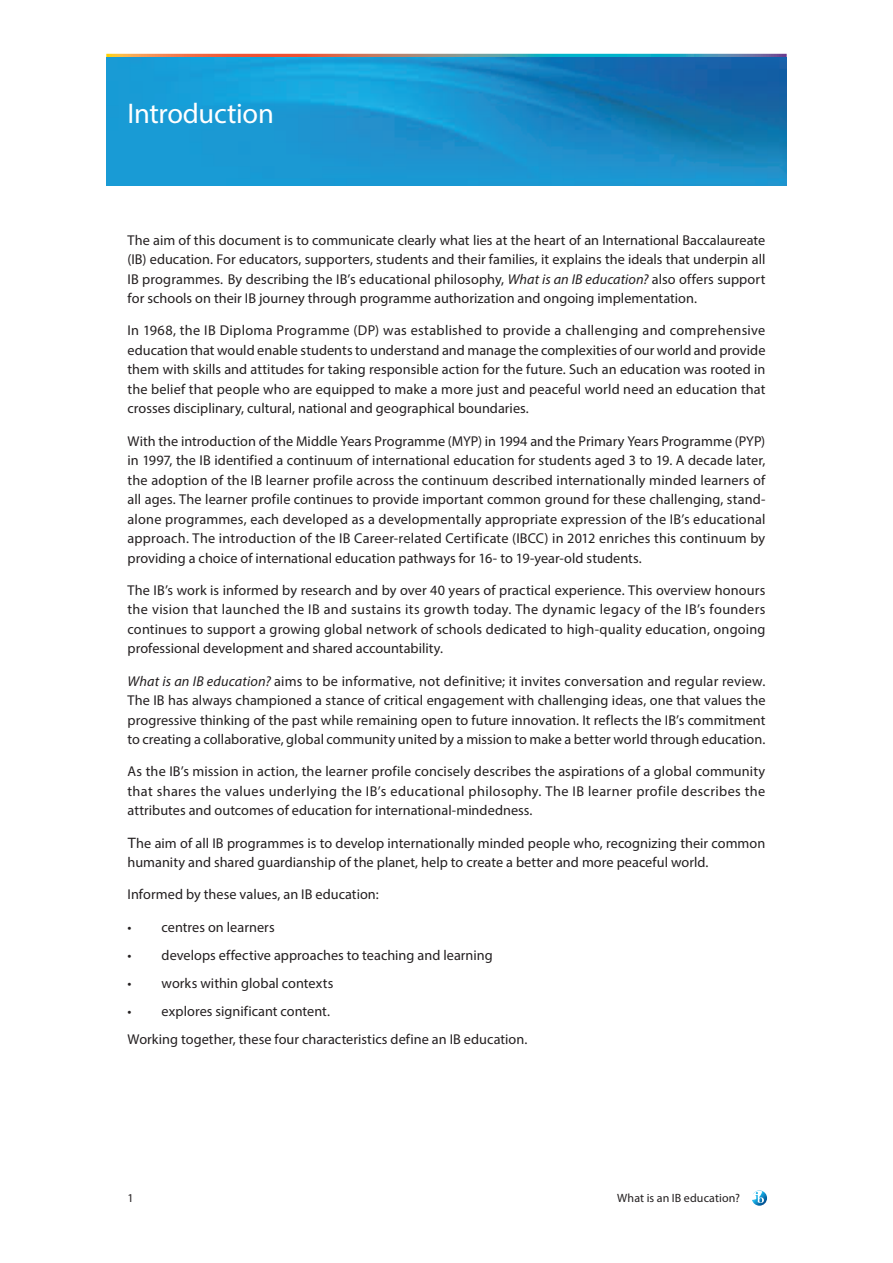
<style>
.page{position:relative;width:893px;height:1263px;background:#fff}
.page>*{position:absolute;margin:0;border:0;box-sizing:border-box;transform-origin:0 0}
.t1{font:28.5px "Myriad Pro";letter-spacing:-.01em;color:#fff}
.t2{font:14.25px/19.5px "Myriad Pro";color:#231f20;text-align:justify}
.t3{font:12px "Myriad Pro";letter-spacing:.01em;color:#231f20}
.s1{font-style:italic}
.s2{font-family:"Arial"}
</style>
<div class="page">
<svg style="left:106px;top:54px;width:681px;height:4px;background:#6d8993"></svg>
<svg style="left:752px;top:1190px;width:15px;height:16px"></svg>
<img style="left:106px;top:58px;width:681px;height:127px">
<h1 class="t1" style="left:128px;top:96px;width:148px">Introduction</h1>
<p class="t2" style="left:128px;top:230px;width:639px">The aim of this document is to communicate clearly what lies at the heart of an International Baccalaureate (IB) education. For educators, supporters, students and their families, it explains the ideals that underpin all IB programmes. By describing the IB’s educational philosophy, <span class="s1">What is an IB education?</span> also offers support for schools on their IB journey through programme authorization and ongoing implementation.</p>
<p class="t2" style="left:128px;top:321px;width:639px">In 1968, the IB Diploma Programme (DP) was established to provide a challenging and comprehensive education that would enable students to understand and manage the complexities of our world and provide them with skills and attitudes for taking responsible action for the future. Such an education was rooted in the belief that people who are equipped to make a more just and peaceful world need an education that crosses disciplinary, cultural, national and geographical boundaries.</p>
<p class="t2" style="left:128px;top:431px;width:639px">With the introduction of the Middle Years Programme (MYP) in 1994 and the Primary Years Programme (PYP) in 1997, the IB identified a continuum of international education for students aged 3 to 19. A decade later, the adoption of the IB learner profile across the continuum described internationally minded learners of all ages. The learner profile continues to provide important common ground for these challenging, stand&shy;alone programmes, each developed as a developmentally appropriate expression of the IB’s educational approach. The introduction of the IB Career-related Certificate (IBCC) in 2012 enriches this continuum by providing a choice of international education pathways for 16- to 19-year-old students.</p>
<p class="t2" style="left:128px;top:580px;width:639px">The IB’s work is informed by research and by over 40 years of practical experience. This overview honours the vision that launched the IB and sustains its growth today. The dynamic legacy of the IB’s founders continues to support a growing global network of schools dedicated to high-quality education, ongoing professional development and shared accountability.</p>
<p class="t2" style="left:128px;top:671px;width:639px"><span class="s1">What is an IB education?</span> aims to be informative, not definitive; it invites conversation and regular review.<br>The IB has always championed a stance of critical engagement with challenging ideas, one that values the progressive thinking of the past while remaining open to future innovation. It reflects the IB’s commitment to creating a collaborative, global community united by a mission to make a better world through education.</p>
<p class="t2" style="left:128px;top:761px;width:639px">As the IB’s mission in action, the learner profile concisely describes the aspirations of a global community that shares the values underlying the IB’s educational philosophy. The IB learner profile describes the attributes and outcomes of education for international-mindedness.</p>
<p class="t2" style="left:128px;top:833px;width:639px"><span class="s2">T</span>he aim of all IB programmes is to develop internationally minded people who, recognizing their common humanity and shared guardianship of the planet, help to create a better and more peaceful world.</p>
<p class="t2" style="left:128px;top:884px;width:253px">Informed by these values, an IB education:</p>
<p class="t2" style="left:162px;top:917px;width:115px">centres on learners</p>
<p class="t2" style="left:162px;top:945px;width:333px">develops effective approaches to teaching and learning</p>
<p class="t2" style="left:162px;top:973px;width:173px">works within global contexts</p>
<p class="t2" style="left:162px;top:1001px;width:170px">explores significant content.</p>
<p class="t2" style="left:128px;top:1029px;width:401px">Working together, these four characteristics define an IB education.</p>
<p class="t3" style="left:128px;top:1190px;width:8px">1</p>
<p class="t3" style="left:617px;top:1190px;width:124px">What is an IB education?</p>
</div>
